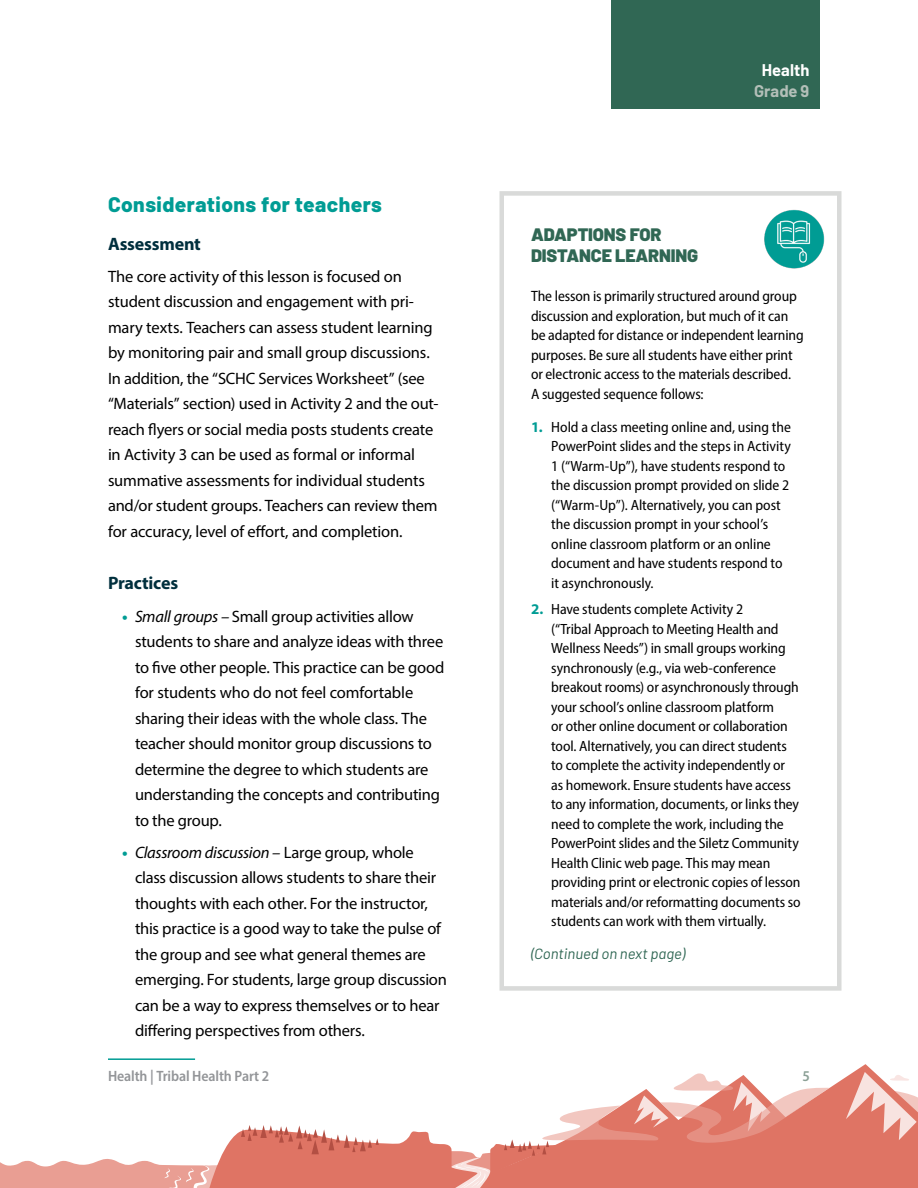
<style>
.page{position:relative;width:918px;height:1188px;background:#fff}
.page>*{position:absolute;margin:0;border:0;box-sizing:border-box;transform-origin:0 0}
.Section_Header{font:800 21px "Barlow";letter-spacing:.02em;color:#009c94}
.Sidebar_Header{font:900 18px/21px "Barlow";letter-spacing:-.01em;color:#306754}
.Subhead_With_Section{font:700 18px "Myriad Pro";letter-spacing:-.01em;color:#002f3d}
.Subhead{font:700 18px "Myriad Pro";letter-spacing:-.015em;color:#002f3d}
.Bullets{font:16.5px/25.5px "Myriad Pro";letter-spacing:-.01em;color:#000}
.t1{font:700 16.5px "Barlow";color:#fff}
.t2{font:700 16.5px "Barlow";color:#b3bfb8}
.Sidebar_Bullets{font:semi-condensed 15px/19.5px "Myriad Pro";letter-spacing:-.01em;color:#000}
.t3{font:600 semi-condensed 15px "Myriad Pro";letter-spacing:-.01em;color:#939598}
.t4{font:600 semi-condensed 15px "Myriad Pro";color:#8ba096}
.Sidebar_Numbers{font:semi-condensed 14.85px/19.5px "Myriad Pro";letter-spacing:-.01em;color:#000}
.Sidebar_Numbers-2{font:italic 14.85px "Barlow";color:#306754}
.s1{font-weight:700;color:#009c94}
.s2{font-style:italic}
.s3{font-weight:700;font-stretch:normal;color:#009c94}
</style>
<div class="page">
<div style="left:612px;top:0;width:208px;height:108px;background:#306754"></div>
<hr style="left:108px;top:1058px;width:87px;height:2px;background:#009c94">
<svg style="left:0;top:1159px;width:205px;height:29px"></svg>
<svg style="left:205px;top:1064px;width:669px;height:124px"></svg>
<svg style="left:241px;top:1125px;width:138px;height:29px"></svg>
<svg style="left:438px;top:1072px;width:480px;height:116px"></svg>
<div style="left:500px;top:191px;width:342px;height:800px;border:4px solid #d9dad9"></div>
<img style="left:764px;top:209px;width:61px;height:60px">
<p class="Section_Header" style="left:108px;top:189px;width:276px">Considerations for teachers</p>
<p class="Subhead_With_Section" style="left:108px;top:232px;width:94px">Assessment</p>
<p class="Bullets" style="left:108px;top:263px;width:332px">The core activity of this lesson is focused on student discussion and engagement with pri&shy;mary texts. Teachers can assess student learning by monitoring pair and small group discussions.<br>In addition, the “SCHC Services Worksheet” (see “Materials” section) used in Activity 2 and the out&shy;reach flyers or social media posts students create in Activity 3 can be used as formal or informal summative assessments for individual students and/or student groups. Teachers can review them for accuracy, level of effort, and completion.</p>
<p class="Subhead" style="left:108px;top:572px;width:72px">Practices</p>
<p class="Bullets" style="left:135px;top:603px;width:311px;text-indent:-13px"><span class="s1">•</span> <span class="s2">Small groups –</span> Small group activities allow students to share and analyze ideas with three to five other people. This practice can be good for students who do not feel comfortable sharing their ideas with the whole class. The teacher should monitor group discussions to determine the degree to which students are understanding the concepts and contributing to the group.</p>
<p class="Bullets" style="left:135px;top:839px;width:314px;text-indent:-13px"><span class="s1">•</span> <span class="s2">Classroom discussion –</span> Large group, whole class discussion allows students to share their thoughts with each other. For the instructor, this practice is a good way to take the pulse of the group and see what general themes are emerging. For students, large group discussion can be a way to express themselves or to hear differing perspectives from others.</p>
<p class="t1" style="left:762px;top:58px;width:49px">Health</p>
<p class="t2" style="left:754px;top:79px;width:57px">Grade 9</p>
<p class="Sidebar_Header" style="left:531px;top:222px;width:169px">ADAPTIONS FOR<br>DISTANCE LEARNING</p>
<p class="Sidebar_Bullets" style="left:531px;top:286px;width:274px">The lesson is primarily structured around group discussion and exploration, but much of it can be adapted for distance or independent learning purposes. Be sure all students have either print or electronic access to the materials described.<br>A suggested sequence follows:</p>
<p class="Sidebar_Numbers" style="left:551px;top:417px;width:241px;text-indent:-20px"><span class="s3">1.</span> Hold a class meeting online and, using the PowerPoint slides and the steps in Activity 1 (“Warm-Up”), have students respond to the discussion prompt provided on slide 2 (“Warm-Up”). Alternatively, you can post the discussion prompt in your school’s online classroom platform or an online document and have students respond to it asynchronously.</p>
<p class="Sidebar_Numbers" style="left:551px;top:599px;width:251px;text-indent:-20px"><span class="s3">2.</span> Have students complete Activity 2<br>(“Tribal Approach to Meeting Health and Wellness Needs”) in small groups working synchronously (e.g., via web-conference breakout rooms) or asynchronously through your school’s online classroom platform<br>or other online document or collaboration tool. Alternatively, you can direct students to complete the activity independently or as homework. Ensure students have access to any information, documents, or links they need to complete the work, including the PowerPoint slides and the Siletz Community Health Clinic web page. This may mean providing print or electronic copies of lesson materials and/or reformatting documents so students can work with them virtually.</p>
<p class="Sidebar_Numbers-2" style="left:531px;top:943px;width:156px">(Continued on next page)</p>
<p class="t3" style="left:108px;top:1066px;width:163px">Health | Tribal Health Part 2</p>
<p class="t4" style="left:803px;top:1066px;width:9px">5</p>
</div>
